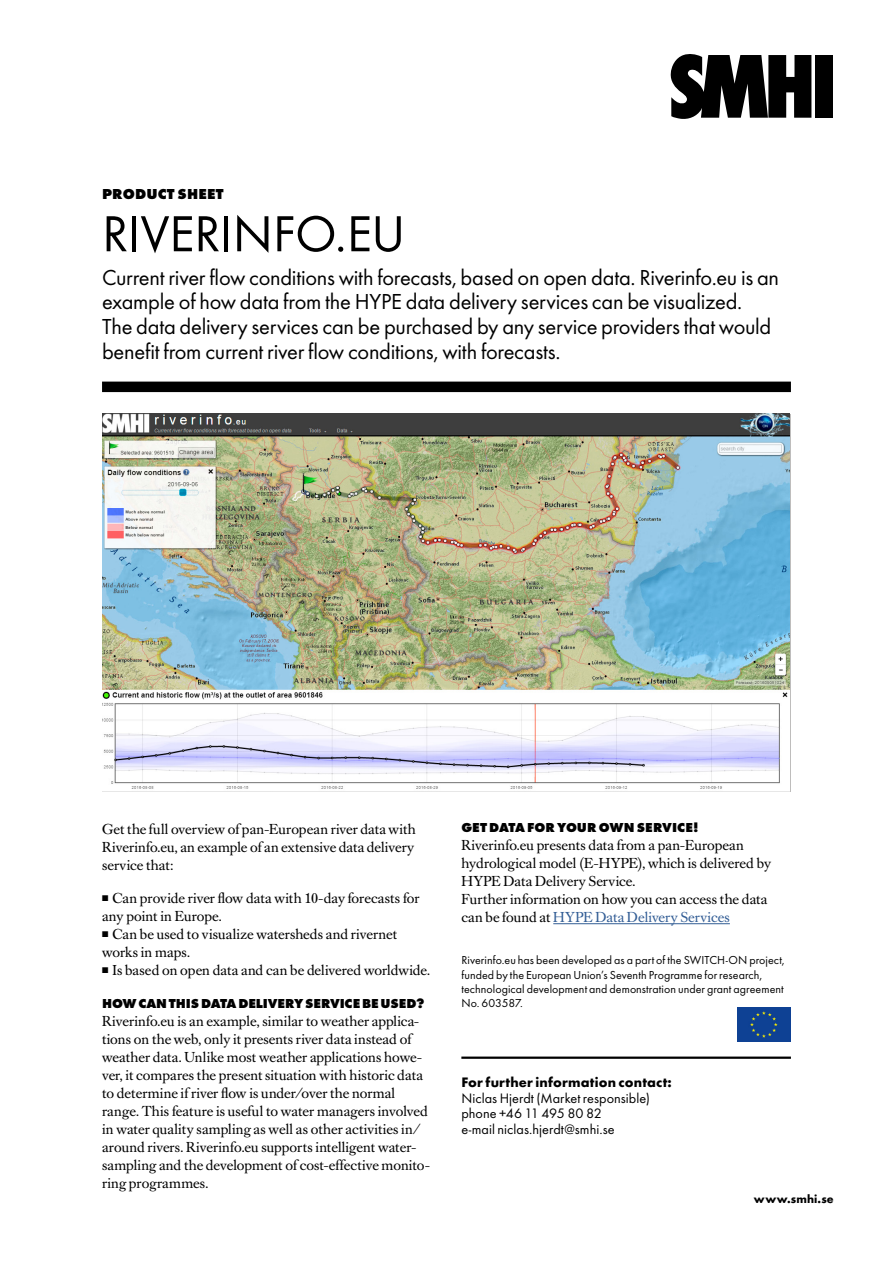
<style>
.page{position:relative;width:893px;height:1263px;background:#fff}
.page>*{position:absolute;margin:0;border:0;box-sizing:border-box;transform-origin:0 0}
.t1{font:52.5px "Futura EFOP";letter-spacing:-.005em;color:#000}
.t2{font:22.5px/24.8px "Futura EFOP";letter-spacing:-.01em;color:#000}
.t3{font:800 15px "Futura EFOP";letter-spacing:.01em;color:#000}
.t4{font:14.25px/18px "Caslon Book BE";letter-spacing:.005em;color:#000}
.t5{font:14.25px/15.5px "Futura EFOP";letter-spacing:.005em;color:#000}
.t6{font:700 14.25px "Futura EFOP";letter-spacing:.01em;color:#000}
.t7{font:800 13.5px "Futura EFOP";letter-spacing:-.01em;color:#000}
.t8{font:12px/14.2px "Futura EFOP";letter-spacing:.005em;color:#000}
.t9{font:700 12px "Futura EFOP";letter-spacing:.015em;color:#000}
.s1{color:#325d95}
</style>
<div class="page">
<hr style="left:553px;top:923px;width:177px;height:1px;background:#325d95">
<hr style="left:461px;top:1056px;width:330px;height:3px;background:#000">
<div style="left:102px;top:382px;width:689px;height:10px;background:#000"></div>
<img style="left:103px;top:414px;width:687px;height:375px">
<svg style="left:670px;top:54px;width:141px;height:65px"></svg>
<div style="left:815px;top:55px;width:17px;height:63px;background:#000"></div>
<div style="left:738px;top:1007px;width:53px;height:34px;background:#0e4194"></div>
<p class="t3" style="left:102px;top:185px;width:123px">PRODUCT SHEET</p>
<h1 class="t1" style="left:102px;top:204px;width:305px">RIVERINFO.EU</h1>
<p class="t2" style="left:102px;top:265px;width:678px">Current river flow conditions with forecasts, based on open data. Riverinfo.eu is an example of how data from the HYPE data delivery services can be visualized.<br>The data delivery services can be purchased by any service providers that would benefit from current river flow conditions, with forecasts.</p>
<p class="t4" style="left:102px;top:820px;width:315px;text-align:justify">Get the full overview of pan-European river data with Riverinfo.eu, an example of an extensive data delivery service that:</p>
<p class="t4" style="left:102px;top:889px;width:319px">■ Can provide river flow data with 10-day forecasts for any point in Europe.</p>
<p class="t4" style="left:102px;top:925px;width:297px">■ Can be used to visualize watersheds and rivernet works in maps.</p>
<p class="t4" style="left:102px;top:961px;width:330px">■ Is based on open data and can be delivered worldwide.</p>
<p class="t7" style="left:102px;top:995px;width:324px">HOW CAN THIS DATA DELIVERY SERVICE BE USED?</p>
<p class="t4" style="left:102px;top:1012px;width:329px">Riverinfo.eu is an example, similar to weather applica&shy;tions on the web, only it presents river data instead of weather data. Unlike most weather applications howe&shy;ver, it compares the present situation with historic data to determine if river flow is under/over the normal range. This feature is useful to water managers involved in water quality sampling as well as other activities in/ around rivers. Riverinfo.eu supports intelligent water&shy;sampling and the development of cost-effective monito&shy;ring programmes.</p>
<p class="t7" style="left:461px;top:820px;width:239px">GET DATA FOR YOUR OWN SERVICE!</p>
<p class="t4" style="left:461px;top:837px;width:311px">Riverinfo.eu presents data from a pan-European hydrological model (E-HYPE), which is delivered by HYPE Data Delivery Service.<br>Further information on how you can access the data can be found at <span class="s1">HYPE Data Delivery Services</span></p>
<p class="t8" style="left:461px;top:953px;width:325px">Riverinfo.eu has been developed as a part of the SWITCH-ON project, funded by the European Union’s Seventh Programme for research, technological development and demonstration under grant agreement No. 603587.</p>
<p class="t6" style="left:461px;top:1073px;width:212px">For further information contact:</p>
<p class="t5" style="left:461px;top:1090px;width:190px">Niclas Hjerdt (Market responsible) phone +46 11 495 80 82<br>e-mail niclas.hjerdt@smhi.se</p>
<p class="t9" style="left:754px;top:1191px;width:81px">www.smhi.se</p>
</div>
